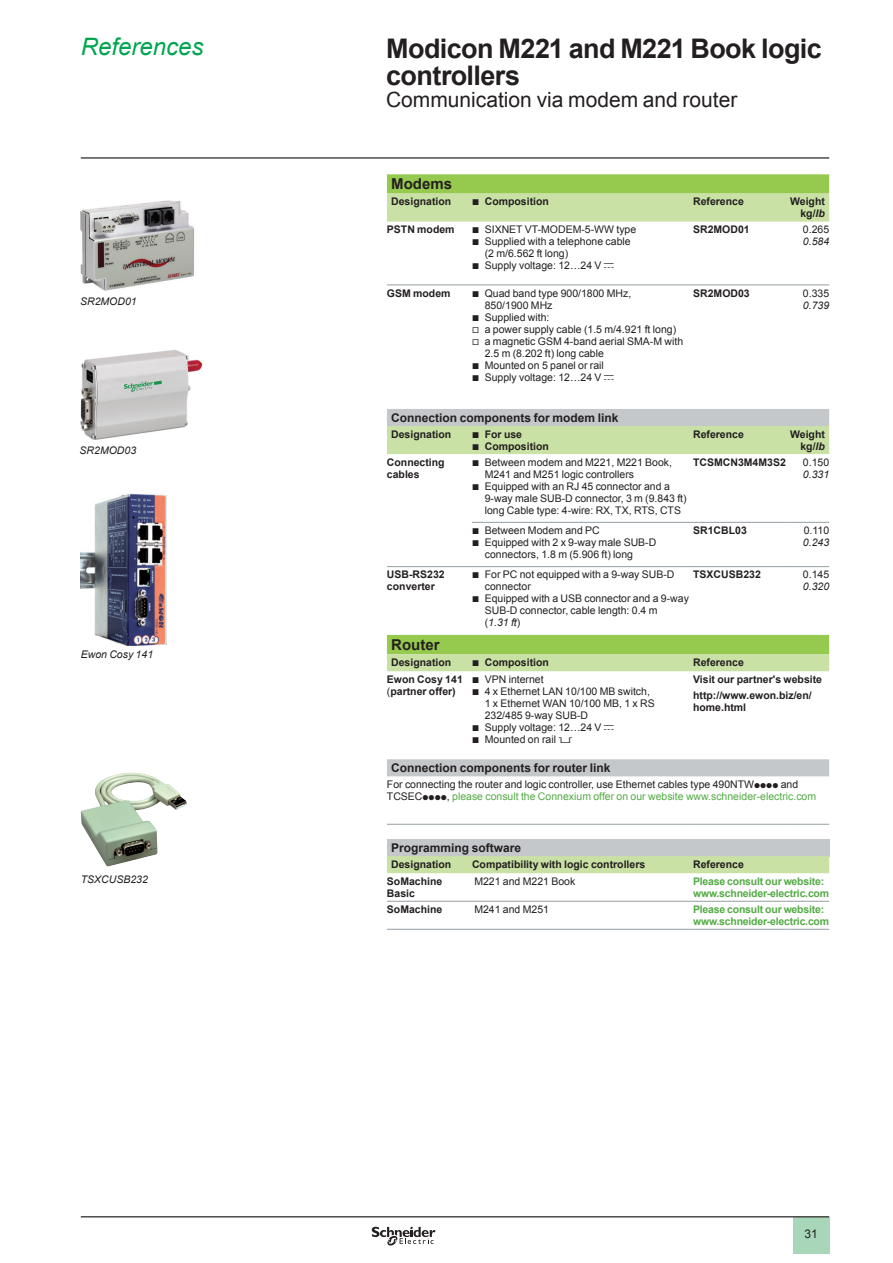
<style>
.page{position:relative;width:893px;height:1263px;background:#fff}
.page>*{position:absolute;margin:0;border:0;box-sizing:border-box;transform-origin:0 0}
.t1{font:700 27px/27px "Arial";letter-spacing:-.02em;color:#231f20}
.t2{font:italic 24px "Arial";color:#00a54f}
.t3{font:21px "Arial";color:#231f20}
.t4{font:700 15px "Arial";color:#231f20}
.t5{font:700 12px "Arial";color:#231f20}
.t6{font:12px "Arial";color:#231f20}
.t7{font:10.5px/12px "Arial";color:#231f20}
.t8{font:700 10.5px/12px "Arial";color:#231f20}
.t9{font:700 10.5px/12px "Arial";letter-spacing:-.02em;color:#54aa46}
.t10{font:italic 10.5px "Arial";color:#231f20}
.s1{font-family:"Graph Schneider";font-weight:400}
.s2{font-style:italic}
.s3{font-family:"Graph Schneider"}
.s4{font-style:normal}
.s5{font-weight:400}
.s6{color:#54aa46}
</style>
<div class="page">
<hr style="left:81px;top:157px;width:748px;height:2px;background:#231f20">
<div style="left:793px;top:1217px;width:36px;height:37px;background:#a7d7b8"></div>
<hr style="left:81px;top:1216px;width:748px;height:1px;background:#231f20">
<svg style="left:372px;top:1226px;width:63px;height:20px"></svg>
<img style="left:80px;top:200px;width:114px;height:91px">
<img style="left:80px;top:350px;width:123px;height:90px">
<img style="left:81px;top:493px;width:86px;height:152px">
<img style="left:81px;top:772px;width:106px;height:95px">
<svg style="left:387px;top:174px;width:442px;height:20px;background:#9acb54"></svg>
<svg style="left:387px;top:194px;width:442px;height:91px"></svg>
<svg style="left:387px;top:409px;width:442px;height:367px"></svg>
<hr style="left:387px;top:285px;width:85px;height:1px;background:#959ea4">
<hr style="left:472px;top:285px;width:221px;height:1px;background:#959ea4">
<hr style="left:693px;top:285px;width:94px;height:1px;background:#959ea4">
<hr style="left:787px;top:285px;width:42px;height:1px;background:#959ea4">
<hr style="left:472px;top:522px;width:221px;height:1px;background:#959ea4">
<hr style="left:693px;top:522px;width:94px;height:1px;background:#959ea4">
<hr style="left:787px;top:522px;width:42px;height:1px;background:#959ea4">
<hr style="left:387px;top:566px;width:85px;height:1px;background:#959ea4">
<hr style="left:472px;top:566px;width:221px;height:1px;background:#959ea4">
<hr style="left:693px;top:566px;width:94px;height:1px;background:#959ea4">
<hr style="left:787px;top:566px;width:42px;height:1px;background:#959ea4">
<hr style="left:387px;top:824px;width:85px;height:1px;background:#959ea4">
<hr style="left:472px;top:824px;width:221px;height:1px;background:#959ea4">
<hr style="left:693px;top:824px;width:94px;height:1px;background:#959ea4">
<hr style="left:787px;top:824px;width:42px;height:1px;background:#959ea4">
<div style="left:387px;top:839px;width:442px;height:17px;background:#c5c8cb"></div>
<div style="left:387px;top:856px;width:442px;height:17px;background:#c9e1a4"></div>
<hr style="left:387px;top:929px;width:85px;height:1px;background:#959ea4">
<hr style="left:387px;top:901px;width:85px;height:1px;background:#959ea4">
<hr style="left:472px;top:929px;width:221px;height:1px;background:#959ea4">
<hr style="left:472px;top:901px;width:221px;height:1px;background:#959ea4">
<hr style="left:693px;top:929px;width:94px;height:1px;background:#959ea4">
<hr style="left:787px;top:929px;width:42px;height:1px;background:#959ea4">
<hr style="left:693px;top:901px;width:94px;height:1px;background:#959ea4">
<hr style="left:787px;top:901px;width:42px;height:1px;background:#959ea4">
<h2 class="t2" style="left:81px;top:31px;width:124px">References</h2>
<h1 class="t1" style="left:386px;top:36px;width:437px">Modicon M221 and M221 Book logic controllers</h1>
<h3 class="t3" style="left:386px;top:86px;width:353px">Communication via modem and router</h3>
<p class="t10" style="left:80px;top:295px;width:58px">SR2MOD01</p>
<p class="t10" style="left:80px;top:443px;width:58px">SR2MOD03</p>
<p class="t10" style="left:81px;top:648px;width:74px">Ewon Cosy 141</p>
<p class="t10" style="left:81px;top:872px;width:69px">TSXCUSB232</p>
<h3 class="t4" style="left:391px;top:174px;width:62px">Modems</h3>
<p class="t8" style="left:391px;top:196px;width:62px">Designation</p>
<p class="t8" style="left:472px;top:196px;width:78px"><span class="s1">b</span> Composition</p>
<p class="t8" style="left:693px;top:196px;width:52px">Reference</p>
<p class="t8" style="left:790px;top:196px;width:36px;text-align:right">Weight kg/<span class="s2">lb</span></p>
<p class="t8" style="left:387px;top:224px;width:69px">PSTN modem</p>
<p class="t7" style="left:472px;top:224px;width:166px"><span class="s3">b</span> SIXNET VT-MODEM-5-WW type</p>
<p class="t7" style="left:472px;top:236px;width:160px"><span class="s3">b</span> Supplied with a telephone cable</p>
<p class="t7" style="left:485px;top:248px;width:85px">(2 m/6.562 ft long)</p>
<p class="t7" style="left:472px;top:260px;width:144px"><span class="s3">b</span> Supply voltage: 12…24 V <span class="s3">c</span></p>
<p class="t8" style="left:693px;top:224px;width:58px">SR2MOD01</p>
<p class="t7" style="left:803px;top:224px;width:28px">0.265</p>
<p class="t10" style="left:803px;top:235px;width:28px">0.584</p>
<p class="t8" style="left:387px;top:287px;width:65px">GSM modem</p>
<p class="t7" style="left:472px;top:287px;width:161px"><span class="s3">b</span> Quad band type 900/1800 MHz,</p>
<p class="t7" style="left:485px;top:299px;width:69px">850/1900 MHz</p>
<p class="t7" style="left:472px;top:311px;width:79px"><span class="s3">b</span> Supplied with:</p>
<p class="t7" style="left:472px;top:323px;width:206px"><span class="s3">v</span> a power supply cable (1.5 m/4.921 ft long)</p>
<p class="t7" style="left:472px;top:335px;width:213px"><span class="s3">v</span> a magnetic GSM 4-band aerial SMA-M with</p>
<p class="t7" style="left:485px;top:347px;width:121px">2.5 m (8.202 ft) long cable</p>
<p class="t7" style="left:472px;top:359px;width:133px"><span class="s3">b</span> Mounted on 5 panel or rail</p>
<p class="t7" style="left:472px;top:371px;width:144px"><span class="s3">b</span> Supply voltage: 12…24 V <span class="s3">c</span></p>
<p class="t8" style="left:693px;top:287px;width:58px">SR2MOD03</p>
<p class="t7" style="left:803px;top:287px;width:28px">0.335</p>
<p class="t10" style="left:803px;top:298px;width:28px">0.739</p>
<p class="t5" style="left:391px;top:410px;width:229px">Connection components for modem link</p>
<p class="t8" style="left:391px;top:428px;width:62px">Designation</p>
<p class="t8" style="left:472px;top:428px;width:78px"><span class="s1">b</span> For use<br><span class="s1">b</span> Composition</p>
<p class="t8" style="left:693px;top:428px;width:52px">Reference</p>
<p class="t8" style="left:790px;top:428px;width:36px;text-align:right">Weight kg/<span class="s2">lb</span></p>
<p class="t8" style="left:387px;top:456px;width:59px">Connecting cables</p>
<p class="t7" style="left:472px;top:456px;width:202px"><span class="s3">b</span> Between modem and M221, M221 Book,</p>
<p class="t8" style="left:693px;top:456px;width:94px">TCSMCN3M4M3S2</p>
<p class="t7" style="left:803px;top:456px;width:28px">0.150</p>
<p class="t10" style="left:803px;top:467px;width:28px">0.331</p>
<p class="t7" style="left:485px;top:468px;width:151px">M241 and M251 logic controllers</p>
<p class="t7" style="left:472px;top:480px;width:199px"><span class="s3">b</span> Equipped with an RJ 45 connector and a</p>
<p class="t7" style="left:485px;top:492px;width:203px">9-way male SUB-D connector, 3 m (9.843 ft)</p>
<p class="t7" style="left:485px;top:504px;width:198px">long Cable type: 4-wire: RX, TX, RTS, CTS</p>
<p class="t7" style="left:472px;top:524px;width:129px"><span class="s3">b</span> Between Modem and PC</p>
<p class="t7" style="left:472px;top:536px;width:186px"><span class="s3">b</span> Equipped with 2 x 9-way male SUB-D</p>
<p class="t7" style="left:485px;top:548px;width:150px">connectors, 1.8 m (5.906 ft) long</p>
<p class="t8" style="left:693px;top:525px;width:55px">SR1CBL03</p>
<p class="t7" style="left:804px;top:524px;width:27px">0.110</p>
<p class="t10" style="left:803px;top:536px;width:28px">0.243</p>
<p class="t8" style="left:387px;top:569px;width:59px">USB-RS232 converter</p>
<p class="t7" style="left:472px;top:569px;width:204px"><span class="s3">b</span> For PC not equipped with a 9-way SUB-D</p>
<p class="t8" style="left:693px;top:569px;width:69px">TSXCUSB232</p>
<p class="t7" style="left:803px;top:569px;width:28px">0.145</p>
<p class="t10" style="left:803px;top:580px;width:28px">0.320</p>
<p class="t7" style="left:485px;top:581px;width:48px">connector</p>
<p class="t7" style="left:472px;top:593px;width:218px"><span class="s3">b</span> Equipped with a USB connector and a 9-way</p>
<p class="t7" style="left:485px;top:605px;width:174px">SUB-D connector, cable length: 0.4 m</p>
<p class="t10" style="left:485px;top:616px;width:37px"><span class="s4">(</span>1.31 ft<span class="s4">)</span></p>
<h3 class="t4" style="left:391px;top:635px;width:50px">Router</h3>
<p class="t8" style="left:391px;top:657px;width:62px">Designation</p>
<p class="t8" style="left:472px;top:657px;width:78px"><span class="s1">b</span> Composition</p>
<p class="t8" style="left:693px;top:657px;width:52px">Reference</p>
<p class="t8" style="left:387px;top:674px;width:77px">Ewon Cosy 141 <span class="s5">(</span>partner offer)</p>
<p class="t7" style="left:472px;top:673px;width:73px"><span class="s3">b</span> VPN internet</p>
<p class="t8" style="left:693px;top:672px;width:130px;line-height:16.2px">Visit our partner's website http://www.ewon.biz/en/</p>
<p class="t8" style="left:693px;top:702px;width:55px">home.html</p>
<p class="t7" style="left:472px;top:685px;width:179px"><span class="s3">b</span> 4 x Ethernet LAN 10/100 MB switch,</p>
<p class="t7" style="left:485px;top:697px;width:172px">1 x Ethernet WAN 10/100 MB, 1 x RS</p>
<p class="t7" style="left:485px;top:709px;width:105px">232/485 9-way SUB-D</p>
<p class="t7" style="left:472px;top:721px;width:144px"><span class="s3">b</span> Supply voltage: 12…24 V <span class="s3">c</span></p>
<p class="t7" style="left:472px;top:733px;width:102px"><span class="s3">b</span> Mounted on rail <span class="s3">5</span></p>
<p class="t5" style="left:391px;top:760px;width:221px">Connection components for router link</p>
<p class="t7" style="left:387px;top:778px;width:431px">For connecting the router and logic controller, use Ethernet cables type 490NTW<span class="s3">pppp</span> and<br>TCSEC<span class="s3">pppp</span>, <span class="s6">please consult the Connexium offer on our website www.schneider-electric.com</span></p>
<p class="t5" style="left:391px;top:840px;width:132px">Programming software</p>
<p class="t8" style="left:391px;top:858px;width:62px">Designation</p>
<p class="t8" style="left:472px;top:858px;width:175px">Compatibility with logic controllers</p>
<p class="t8" style="left:693px;top:858px;width:52px">Reference</p>
<p class="t8" style="left:387px;top:876px;width:57px">SoMachine<br>Basic</p>
<p class="t7" style="left:474px;top:875px;width:102px">M221 and M221 Book</p>
<p class="t9" style="left:693px;top:876px;width:138px">Please consult our website: www.schneider-electric.com</p>
<p class="t8" style="left:387px;top:904px;width:57px">SoMachine</p>
<p class="t7" style="left:474px;top:903px;width:76px">M241 and M251</p>
<p class="t9" style="left:693px;top:904px;width:138px">Please consult our website: www.schneider-electric.com</p>
<p class="t6" style="left:804px;top:1226px;width:15px">31</p>
</div>
